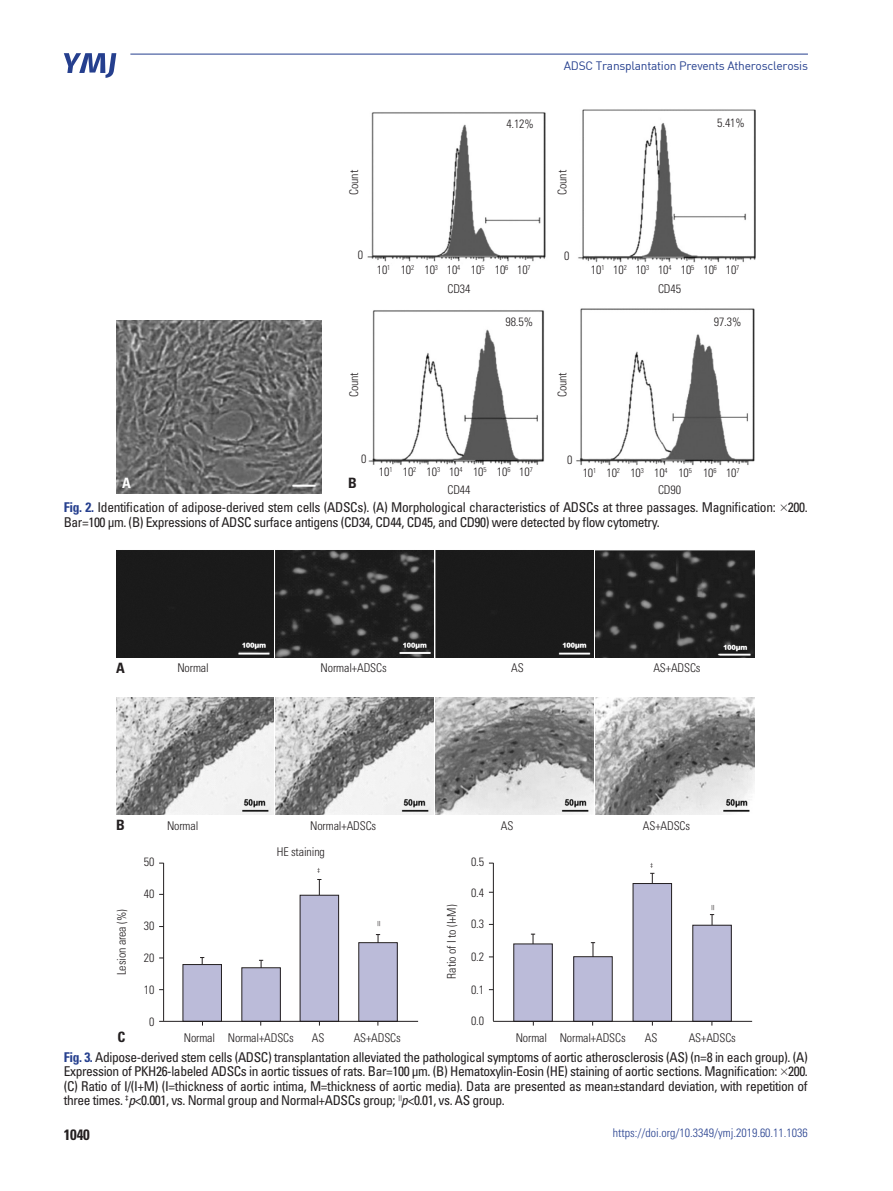
<style>
.page{position:relative;width:893px;height:1191px;background:#fff}
.page>*{position:absolute;margin:0;border:0;box-sizing:border-box;transform-origin:0 0}
.t1{font:700 condensed 15px "Univers LT Std";color:#231f20}
.t2{font:700 condensed 14.25px "Univers LT Std";color:#231f20}
.t3{font:700 condensed 14.25px "Univers LT Std";color:#fff}
.t4{font:condensed 13.5px/14.5px "Univers LT Std";letter-spacing:-.03em;color:#231f20}
.t5{font:300 condensed 12px/18.9px "Univers LT Std";letter-spacing:-.01em;color:#231f20}
.t6{font:300 condensed 12px "Univers LT Std";color:#253f8e}
.t7{font:12px "Dinreg";letter-spacing:-.02em;color:#253f8e}
.t8{font:italic condensed 7.05px "Univers LT Std";color:#231f20}
.t9{font:300 condensed 7.05px "Univers LT Std";color:#231f20}
.s1{font-weight:700;color:#253f8e}
.s2{font-family:"Garamond";font-stretch:normal}
.s3{font-style:italic}
</style>
<div class="page">
<svg style="left:64px;top:53px;width:52px;height:25px"></svg>
<hr style="left:130px;top:54px;width:678px;height:1px;background:#253f8e">
<img style="left:116px;top:320px;width:206px;height:173px">
<img style="left:367px;top:109px;width:388px;height:357px">
<div style="left:116px;top:550px;width:157px;height:107px;background:#1a1a1a"></div>
<img style="left:275px;top:550px;width:159px;height:107px">
<div style="left:436px;top:550px;width:158px;height:107px;background:#1a1a1a"></div>
<img style="left:596px;top:550px;width:159px;height:107px">
<img style="left:116px;top:697px;width:157px;height:117px">
<img style="left:275px;top:697px;width:159px;height:117px">
<img style="left:436px;top:697px;width:158px;height:117px">
<img style="left:596px;top:697px;width:159px;height:117px">
<hr style="left:202px;top:957px;width:1px;height:45px;background:#231f20">
<hr style="left:533px;top:934px;width:1px;height:44px;background:#231f20">
<hr style="left:261px;top:960px;width:1px;height:44px;background:#231f20">
<hr style="left:593px;top:942px;width:1px;height:45px;background:#231f20">
<hr style="left:319px;top:879px;width:1px;height:45px;background:#231f20">
<hr style="left:652px;top:873px;width:1px;height:44px;background:#231f20">
<hr style="left:378px;top:934px;width:1px;height:45px;background:#231f20">
<hr style="left:712px;top:914px;width:1px;height:45px;background:#231f20">
<hr style="left:163px;top:863px;width:1px;height:158px;background:#231f20">
<hr style="left:493px;top:863px;width:1px;height:158px;background:#231f20">
<div style="left:183px;top:964px;width:38px;height:57px;background:#bbbbd9"></div>
<div style="left:183px;top:964px;width:39px;height:57px;border:1px solid #231f20"></div>
<div style="left:514px;top:944px;width:38px;height:77px;background:#bbbbd9"></div>
<div style="left:242px;top:967px;width:38px;height:54px;background:#bbbbd9"></div>
<div style="left:242px;top:967px;width:39px;height:54px;border:1px solid #231f20"></div>
<div style="left:574px;top:956px;width:38px;height:65px;background:#bbbbd9"></div>
<div style="left:573px;top:956px;width:39px;height:65px;border:1px solid #231f20"></div>
<div style="left:300px;top:895px;width:39px;height:126px;background:#bbbbd9"></div>
<div style="left:300px;top:895px;width:39px;height:126px;border:1px solid #231f20"></div>
<div style="left:633px;top:883px;width:39px;height:138px;background:#bbbbd9"></div>
<div style="left:633px;top:883px;width:39px;height:138px;border:1px solid #231f20"></div>
<div style="left:359px;top:942px;width:38px;height:79px;background:#bbbbd9"></div>
<div style="left:693px;top:925px;width:38px;height:96px;background:#bbbbd9"></div>
<hr style="left:159px;top:1021px;width:259px;height:1px;background:#231f20">
<hr style="left:493px;top:1021px;width:259px;height:1px;background:#231f20">
<p class="t7" style="left:564px;top:58px;width:246px">ADSC Transplantation Prevents Atherosclerosis</p>
<p class="t5" style="left:345px;top:195px;width:26px;rotate:-90deg">Count</p>
<p class="t5" style="left:506px;top:114px;width:29px">4.12%</p>
<p class="t5" style="left:717px;top:113px;width:29px">5.41%</p>
<p class="t5" style="left:553px;top:195px;width:26px;rotate:-90deg">Count</p>
<p class="t5" style="left:358px;top:245px;width:7px">0</p>
<p class="t5" style="left:448px;top:261px;width:85px;text-indent:-71px">10<sup>1</sup> 10<sup>2</sup> 10<sup>3</sup> 10<sup>4</sup> 10<sup>5</sup> 10<sup>6</sup> 10<sup>7<br></sup>CD34</p>
<p class="t5" style="left:564px;top:246px;width:7px">0</p>
<p class="t5" style="left:591px;top:260px;width:150px">10<sup>1</sup> 10<sup>2</sup> 10<sup>3</sup> 10<sup>4</sup> 10<sup>5</sup> 10<sup>6</sup> 10<sup>7</sup></p>
<p class="t5" style="left:658px;top:279px;width:24px">CD45</p>
<p class="t5" style="left:505px;top:312px;width:29px">98.5%</p>
<p class="t5" style="left:714px;top:312px;width:29px">97.3%</p>
<p class="t5" style="left:345px;top:397px;width:26px;rotate:-90deg">Count</p>
<p class="t5" style="left:553px;top:397px;width:26px;rotate:-90deg">Count</p>
<p class="t5" style="left:361px;top:450px;width:7px">0</p>
<p class="t5" style="left:567px;top:451px;width:7px">0</p>
<p class="t5" style="left:379px;top:463px;width:155px">10<sup>1</sup> 10<sup>2</sup> 10<sup>3</sup> 10<sup>4</sup> 10<sup>5</sup> 10<sup>6</sup> 10<sup>7</sup></p>
<p class="t5" style="left:583px;top:463px;width:158px">10<sup>1</sup> 10<sup>2</sup> 10<sup>3</sup> 10<sup>4</sup> 10<sup>5</sup> 10<sup>6</sup> 10<sup>7</sup></p>
<p class="t3" style="left:122px;top:474px;width:10px">A</p>
<p class="t2" style="left:348px;top:474px;width:10px">B</p>
<p class="t4" style="left:64px;top:499px;width:746px;line-height:15px"><span class="s1">Fig. 2.</span> Identification of adipose-derived stem cells (ADSCs). (A) Morphological characteristics of ADSCs at three passages. Magnification: <span class="s2">×</span>200.<br>Bar=100 μm. (B) Expressions of ADSC surface antigens (CD34, CD44, CD45, and CD90) were detected by flow cytometry.</p>
<p class="t5" style="left:448px;top:480px;width:24px">CD44</p>
<p class="t5" style="left:658px;top:480px;width:24px">CD90</p>
<p class="t2" style="left:116px;top:659px;width:10px">A</p>
<p class="t5" style="left:177px;top:658px;width:33px">Normal</p>
<p class="t5" style="left:321px;top:658px;width:68px">Normal+ADSCs</p>
<p class="t5" style="left:511px;top:658px;width:14px">AS</p>
<p class="t5" style="left:653px;top:658px;width:49px">AS+ADSCs</p>
<p class="t2" style="left:116px;top:816px;width:10px">B</p>
<p class="t5" style="left:167px;top:816px;width:33px">Normal</p>
<p class="t5" style="left:310px;top:816px;width:68px">Normal+ADSCs</p>
<p class="t5" style="left:501px;top:816px;width:14px">AS</p>
<p class="t5" style="left:643px;top:816px;width:49px">AS+ADSCs</p>
<p class="t5" style="left:277px;top:842px;width:50px">HE staining</p>
<p class="t5" style="left:144px;top:852px;width:12px">50</p>
<p class="t5" style="left:144px;top:884px;width:12px">40</p>
<p class="t5" style="left:144px;top:916px;width:12px">30</p>
<p class="t5" style="left:144px;top:948px;width:12px">20</p>
<p class="t5" style="left:144px;top:979px;width:12px">10</p>
<p class="t5" style="left:149px;top:1012px;width:7px">0</p>
<p class="t9" style="left:317px;top:866px;width:5px">‡</p>
<p class="t5" style="left:112px;top:975px;width:67px;rotate:-90deg">Lesion area (%)</p>
<p class="t5" style="left:442px;top:978px;width:75px;rotate:-90deg">Ratio of I to (I+M)</p>
<p class="t8" style="left:376px;top:919px;width:6px">\\</p>
<p class="t5" style="left:471px;top:852px;width:15px">0.5</p>
<p class="t5" style="left:471px;top:883px;width:15px">0.4</p>
<p class="t5" style="left:471px;top:914px;width:15px">0.3</p>
<p class="t5" style="left:471px;top:947px;width:15px">0.2</p>
<p class="t5" style="left:471px;top:979px;width:15px">0.1</p>
<p class="t5" style="left:471px;top:1011px;width:15px">0.0</p>
<p class="t9" style="left:650px;top:861px;width:5px">‡</p>
<p class="t8" style="left:710px;top:902px;width:6px">\\</p>
<p class="t2" style="left:118px;top:1027px;width:9px">C</p>
<p class="t5" style="left:184px;top:1028px;width:112px">Normal Normal+ADSCs</p>
<p class="t5" style="left:312px;top:1028px;width:14px">AS</p>
<p class="t5" style="left:354px;top:1028px;width:49px">AS+ADSCs</p>
<p class="t5" style="left:516px;top:1028px;width:112px">Normal Normal+ADSCs</p>
<p class="t5" style="left:645px;top:1028px;width:14px">AS</p>
<p class="t5" style="left:689px;top:1028px;width:49px">AS+ADSCs</p>
<p class="t4" style="left:64px;top:1049px;width:746px;text-align:justify"><span class="s1">Fig. 3.</span> Adipose-derived stem cells (ADSC) transplantation alleviated the pathological symptoms of aortic atherosclerosis (AS) (n=8 in each group). (A)<br>Expression of PKH26-labeled ADSCs in aortic tissues of rats. Bar=100 μm. (B) Hematoxylin-Eosin (HE) staining of aortic sections. Magnification: <span class="s2">×</span>200. (C) Ratio of I/(I+M) (I=thickness of aortic intima, M=thickness of aortic media). Data are presented as mean±standard deviation, with repetition of three times. <sup>‡</sup><span class="s3">p</span>&lt;0.001, vs. Normal group and Normal+ADSCs group; <sup>\\</sup><span class="s3">p</span>&lt;0.01, vs. AS group.</p>
<p class="t1" style="left:64px;top:1125px;width:28px">1040</p>
<p class="t6" style="left:613px;top:1125px;width:197px">https://doi.org/10.3349/ymj.2019.60.11.1036</p>
</div>
